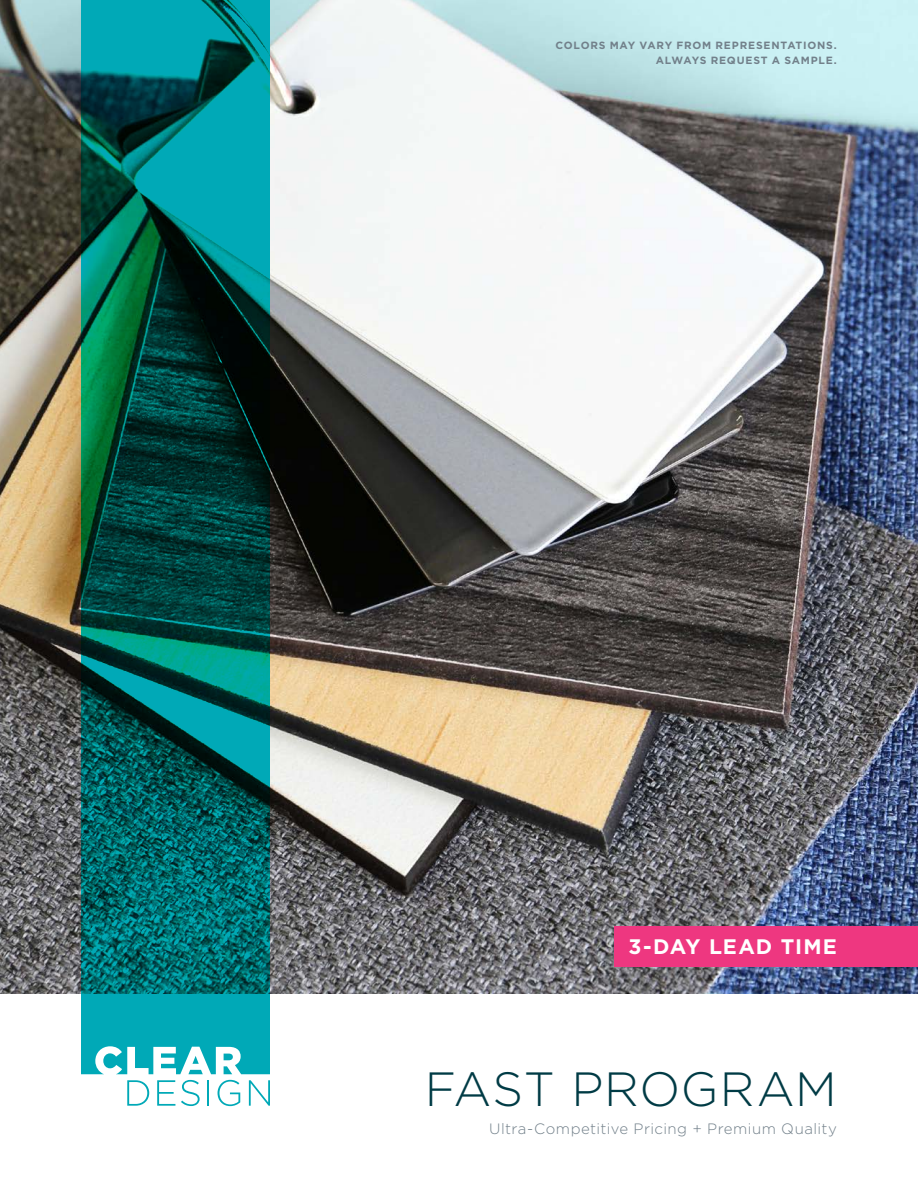
<style>
.page{position:relative;width:918px;height:1188px;background:#fff}
.page>*{position:absolute;margin:0;border:0;box-sizing:border-box;transform-origin:0 0}
.t1{font:300 48px "Gotham";letter-spacing:.015em;color:#003b45}
.t2{font:700 21px "Gotham";letter-spacing:.045em;color:#fff}
.t3{font:300 15px "Gotham";letter-spacing:.03em;color:#72808a}
.t4{font:700 10.5px/15px "Gotham";letter-spacing:.075em;color:#72808a;text-align:right}
</style>
<div class="page">
<img style="left:0;top:0;width:918px;height:994px">
<svg style="left:81px;top:0;width:189px;height:1074px;background:#026664"></svg>
<svg style="left:127px;top:1080px;width:22px;height:26px"></svg>
<svg style="left:157px;top:1080px;width:18px;height:26px"></svg>
<svg style="left:181px;top:1080px;width:19px;height:26px"></svg>
<hr style="left:207px;top:1080px;width:2px;height:26px;background:#00a9b7">
<svg style="left:218px;top:1080px;width:22px;height:26px"></svg>
<svg style="left:249px;top:1080px;width:21px;height:26px"></svg>
<div style="left:615px;top:926px;width:303px;height:41px;background:#ee3780"></div>
<p class="t4" style="left:556px;top:38px;width:283px">COLORS MAY VARY FROM REPRESENTATIONS.<br>ALWAYS REQUEST A SAMPLE.</p>
<h2 class="t2" style="left:628px;top:934px;width:210px">3-DAY LEAD TIME</h2>
<h1 class="t1" style="left:425px;top:1063px;width:414px">FAST PROGRAM</h1>
<h3 class="t3" style="left:489px;top:1121px;width:349px">Ultra-Competitive Pricing + Premium Quality</h3>
</div>
